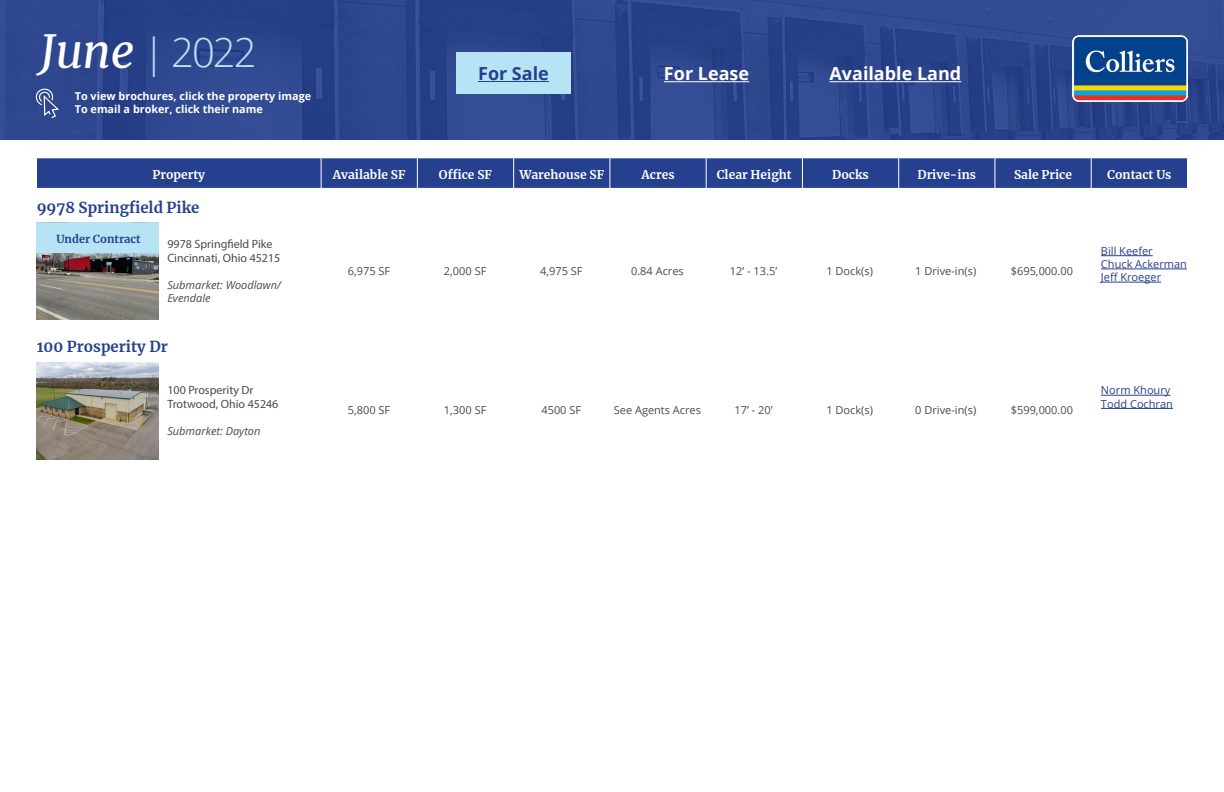
<style>
.page{position:relative;width:1224px;height:792px;background:#fff}
.page>*{position:absolute;margin:0;border:0;box-sizing:border-box;transform-origin:0 0}
.t1{font:300 40px "Open Sans";color:#b7e4f4}
.t2{font:700 18px "Open Sans";color:#fff}
.t3{font:700 18px "Open Sans";color:#25408f}
.t4{font:700 15px "Merriweather";color:#26418d}
.t5{font:700 12px "Merriweather";color:#fff}
.t6{font:12px/14.4px "Myriad Pro";color:#4a4a4d}
.t7{font:11px "Open Sans";color:#4a4a4d}
.t8{font:11px/13.2px "Open Sans";color:#26418d}
.t9{font:italic 11px/13.2px "Open Sans";color:#4a4a4d}
.t10{font:700 11px "Merriweather";color:#25408f}
.t11{font:700 10.8px/13px "Open Sans";color:#fff}
.s1{font-family:"Merriweather";font-weight:400;font-style:italic;font-size:46px;color:#fff}
</style>
<div class="page">
<svg style="left:37px;top:158px;width:1150px;height:30px;background:#284290"></svg>
<hr style="left:321px;top:158px;width:1px;height:30px;background:#fff">
<hr style="left:417px;top:158px;width:1px;height:30px;background:#fff">
<hr style="left:513px;top:158px;width:1px;height:30px;background:#fff">
<hr style="left:609px;top:158px;width:1px;height:30px;background:#fff">
<hr style="left:706px;top:158px;width:1px;height:30px;background:#fff">
<hr style="left:802px;top:158px;width:1px;height:30px;background:#fff">
<hr style="left:898px;top:158px;width:1px;height:30px;background:#fff">
<hr style="left:994px;top:158px;width:1px;height:30px;background:#fff">
<hr style="left:1091px;top:158px;width:1px;height:30px;background:#fff">
<div style="left:0;top:0;width:1224px;height:140px;background:#2d468d"></div>
<div style="left:456px;top:52px;width:115px;height:42px;background:#b7e4f4"></div>
<img style="left:1073px;top:36px;width:115px;height:65px">
<hr style="left:478px;top:81px;width:71px;height:1px;background:#25408f">
<hr style="left:664px;top:81px;width:85px;height:1px;background:#fff">
<hr style="left:829px;top:81px;width:132px;height:1px;background:#fff">
<svg style="left:35px;top:88px;width:24px;height:30px"></svg>
<img style="left:36px;top:252px;width:122px;height:68px">
<div style="left:36px;top:223px;width:122px;height:29px;background:#b7e4f4"></div>
<hr style="left:1101px;top:255px;width:52px;height:1px;background:#26418d">
<hr style="left:1101px;top:269px;width:86px;height:1px;background:#26418d">
<hr style="left:1101px;top:282px;width:60px;height:1px;background:#26418d">
<img style="left:36px;top:362px;width:122px;height:97px">
<hr style="left:1101px;top:395px;width:69px;height:1px;background:#26418d">
<hr style="left:1101px;top:408px;width:72px;height:1px;background:#26418d">
<h1 class="t1" style="left:40px;top:25px;width:218px"><span class="s1">June</span> | 2022</h1>
<p class="t11" style="left:75px;top:89px;width:238px">To view brochures, click the property image<br>To email a broker, click their name</p>
<h2 class="t3" style="left:478px;top:61px;width:72px">For Sale</h2>
<h2 class="t2" style="left:664px;top:61px;width:87px">For Lease</h2>
<h2 class="t2" style="left:829px;top:61px;width:133px">Available Land</h2>
<p class="t5" style="left:152px;top:166px;width:54px">Property</p>
<p class="t5" style="left:333px;top:166px;width:74px">Available SF</p>
<p class="t5" style="left:439px;top:166px;width:55px">Office SF</p>
<p class="t5" style="left:519px;top:166px;width:86px">Warehouse SF</p>
<p class="t5" style="left:641px;top:166px;width:35px">Acres</p>
<p class="t5" style="left:717px;top:166px;width:77px">Clear Height</p>
<p class="t5" style="left:832px;top:166px;width:38px">Docks</p>
<p class="t5" style="left:918px;top:166px;width:60px">Drive-ins</p>
<p class="t5" style="left:1014px;top:166px;width:60px">Sale Price</p>
<p class="t5" style="left:1107px;top:166px;width:66px">Contact Us</p>
<h3 class="t4" style="left:37px;top:197px;width:164px">9978 Springfield Pike</h3>
<p class="t10" style="left:56px;top:231px;width:86px">Under Contract</p>
<p class="t6" style="left:167px;top:237px;width:115px">9978 Springfield Pike<br>Cincinnati, Ohio 45215</p>
<p class="t9" style="left:167px;top:278px;width:115px">Submarket: Woodlawn/<br>Evendale</p>
<h3 class="t4" style="left:37px;top:336px;width:133px">100 Prosperity Dr</h3>
<p class="t6" style="left:167px;top:383px;width:113px">100 Prosperity Dr<br>Trotwood, Ohio 45246</p>
<p class="t9" style="left:167px;top:424px;width:95px">Submarket: Dayton</p>
<p class="t7" style="left:348px;top:263px;width:44px">6,975 SF</p>
<p class="t7" style="left:444px;top:263px;width:44px">2,000 SF</p>
<p class="t7" style="left:540px;top:263px;width:44px">4,975 SF</p>
<p class="t7" style="left:631px;top:263px;width:54px">0.84 Acres</p>
<p class="t7" style="left:730px;top:263px;width:49px">12’ - 13.5’</p>
<p class="t7" style="left:826px;top:263px;width:48px">1 Dock(s)</p>
<p class="t7" style="left:915px;top:263px;width:62px">1 Drive-in(s)</p>
<p class="t7" style="left:1011px;top:263px;width:64px">$695,000.00</p>
<p class="t8" style="left:1101px;top:244px;width:88px">Bill Keefer<br>Chuck Ackerman<br>Jeff Kroeger</p>
<p class="t7" style="left:348px;top:403px;width:44px">5,800 SF</p>
<p class="t7" style="left:444px;top:403px;width:44px">1,300 SF</p>
<p class="t7" style="left:541px;top:403px;width:41px">4500 SF</p>
<p class="t7" style="left:614px;top:403px;width:89px">See Agents Acres</p>
<p class="t7" style="left:734px;top:403px;width:40px">17’ - 20’</p>
<p class="t7" style="left:826px;top:403px;width:48px">1 Dock(s)</p>
<p class="t7" style="left:915px;top:403px;width:62px">0 Drive-in(s)</p>
<p class="t7" style="left:1011px;top:403px;width:64px">$599,000.00</p>
<p class="t8" style="left:1101px;top:384px;width:74px">Norm Khoury<br>Todd Cochran</p>
</div>
